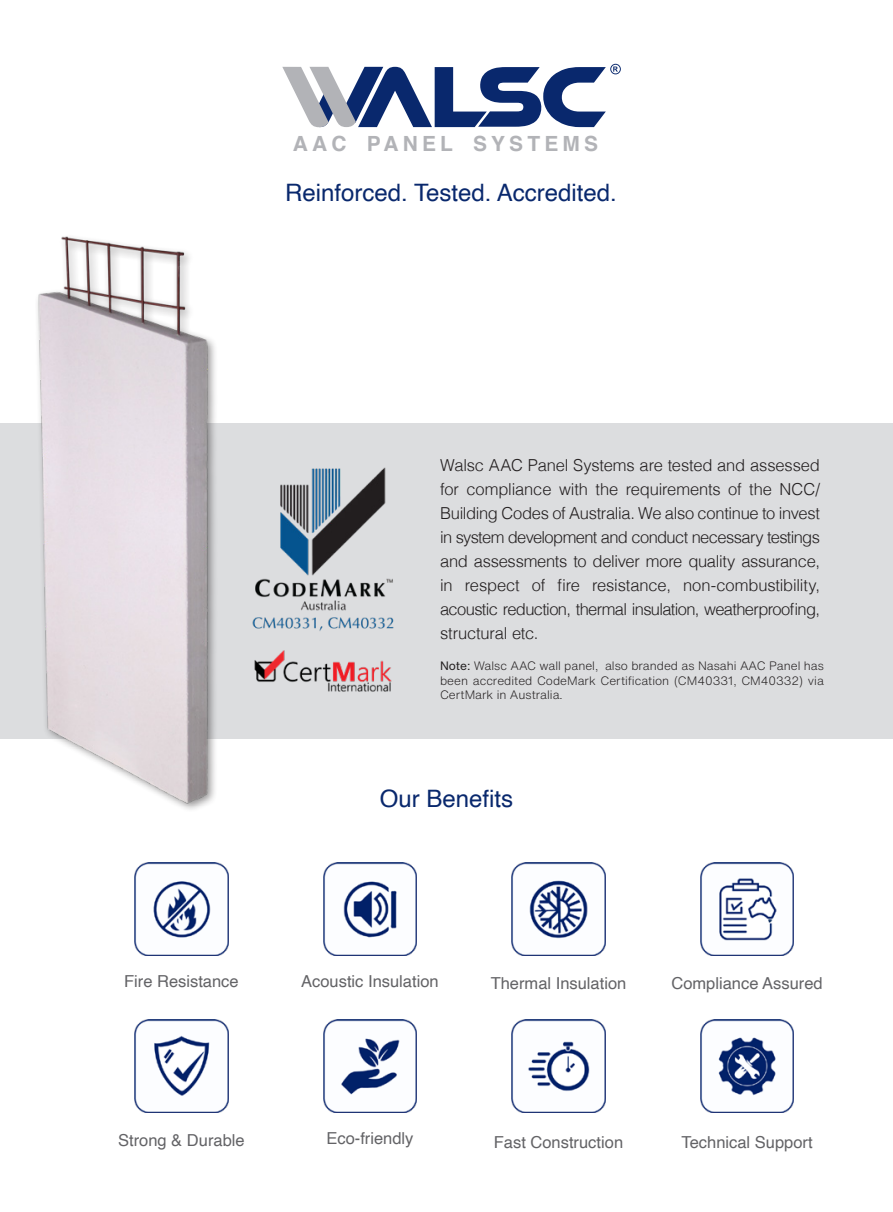
<style>
.page{position:relative;width:893px;height:1212px;background:#fff}
.page>*{position:absolute;margin:0;border:0;box-sizing:border-box;transform-origin:0 0}
.t1{font:24px "Helvetica";color:#09286d}
.t2{font:700 21px "Helvetica";letter-spacing:.2em;color:#b2b3b7}
.t3{font:300 16.5px/24px "Helvetica";letter-spacing:-.04em;color:#231f20;text-align:justify}
.t4{font:16.5px "Helvetica";color:#636366}
.t5{font:300 12px/14.4px "Helvetica Now Text";color:#231f20;text-align:justify}
.s1{font-weight:400}
</style>
<div class="page">
<div style="left:0;top:423px;width:893px;height:316px;background:#dcdddf"></div>
<div style="left:34px;top:233px;width:184px;height:580px;background:#231f20;opacity:.5"></div>
<img style="left:34px;top:233px;width:180px;height:576px">
<img style="left:323px;top:1019px;width:94px;height:93px">
<img style="left:135px;top:1019px;width:93px;height:93px">
<img style="left:512px;top:1019px;width:93px;height:93px">
<img style="left:700px;top:1019px;width:94px;height:93px">
<img style="left:323px;top:862px;width:94px;height:93px">
<img style="left:135px;top:862px;width:93px;height:93px">
<img style="left:512px;top:862px;width:93px;height:93px">
<img style="left:700px;top:862px;width:94px;height:93px">
<svg style="left:282px;top:64px;width:339px;height:63px"></svg>
<img style="left:252px;top:467px;width:142px;height:164px">
<img style="left:254px;top:650px;width:138px;height:42px">
<p class="t2" style="left:293px;top:127px;width:307px">AAC PANEL SYSTEMS</p>
<h1 class="t1" style="left:285px;top:174px;width:333px">Reinforced. Tested. Accredited.</h1>
<p class="t3" style="left:440px;top:452px;width:381px">Walsc AAC Panel Systems are tested and assessed for compliance with the requirements of the NCC/ Building Codes of Australia. We also continue to invest in system development and conduct necessary testings and assessments to deliver more quality assurance, in respect of fire resistance, non-combustibility, acoustic reduction, thermal insulation, weatherproofing, structural etc.</p>
<p class="t5" style="left:440px;top:658px;width:385px"><span class="s1">Note:</span> Walsc AAC wall panel, also branded as Nasahi AAC Panel has been accredited CodeMark Certification (CM40331, CM40332) via CertMark in Australia.</p>
<h1 class="t1" style="left:380px;top:780px;width:135px">Our Benefits</h1>
<p class="t4" style="left:124px;top:969px;width:116px">Fire Resistance</p>
<p class="t4" style="left:301px;top:969px;width:139px">Acoustic Insulation</p>
<p class="t4" style="left:491px;top:970px;width:137px">Thermal Insulation</p>
<p class="t4" style="left:671px;top:970px;width:153px">Compliance Assured</p>
<p class="t4" style="left:118px;top:1127px;width:128px">Strong &amp; Durable</p>
<p class="t4" style="left:326px;top:1126px;width:89px">Eco-friendly</p>
<p class="t4" style="left:494px;top:1129px;width:131px">Fast Construction</p>
<p class="t4" style="left:681px;top:1129px;width:133px">Technical Support</p>
</div>
